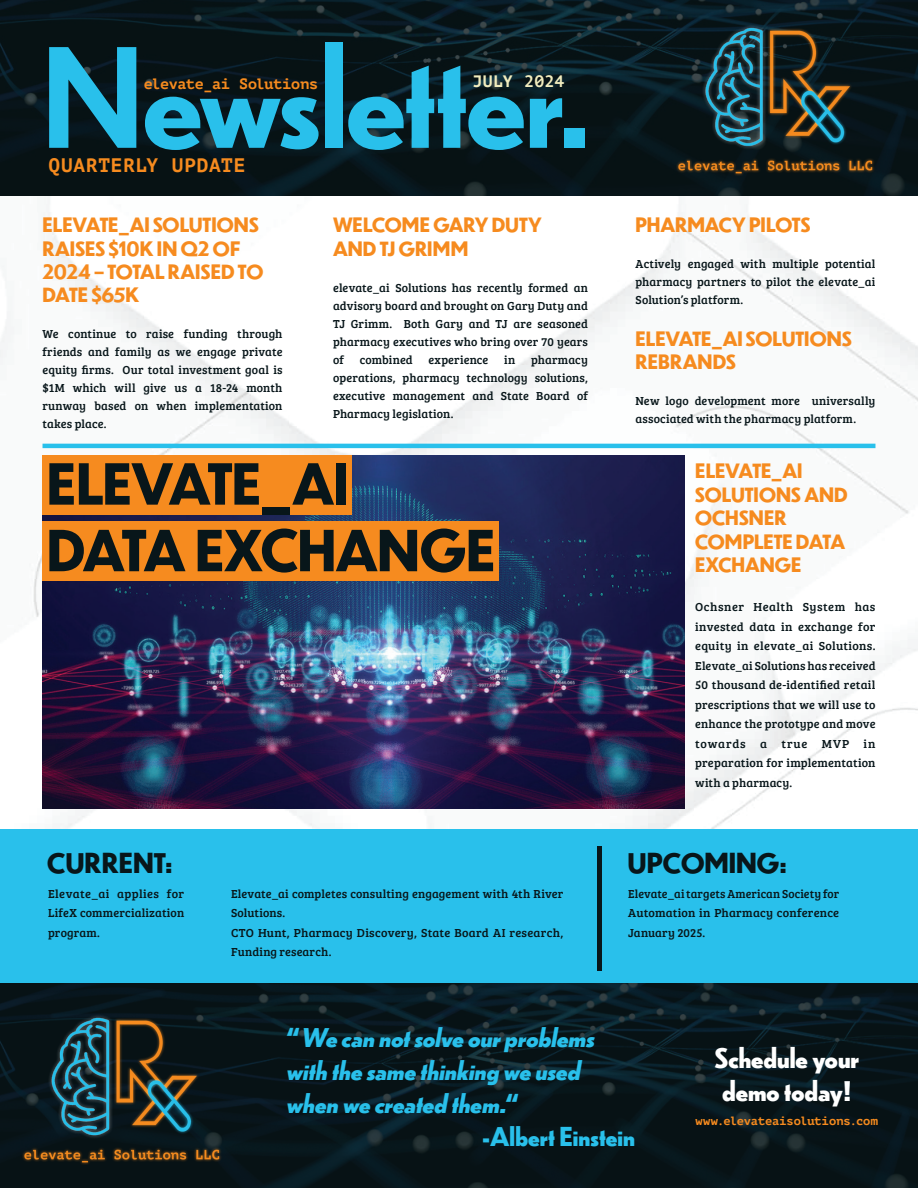
<style>
.page{position:relative;width:918px;height:1188px;background:#fff}
.page>*{position:absolute;margin:0;border:0;box-sizing:border-box;transform-origin:0 0}
.t1{font:500 135px "Dunbar Low";letter-spacing:-.015em;color:#29c0eb}
.t2{font:700 55.5px/66.6px "Dunbar Low";letter-spacing:-.015em;color:#08161a}
.t3{font:700 27px/32.4px "Dunbar Low";color:#fff}
.t4{font:700 27px "Dunbar Low";color:#08161a}
.t5{font:italic 700 25.5px "Dunbar Low";color:#29c0eb}
.t6{font:700 25.5px "Dunbar Low";letter-spacing:.005em;color:#29c0eb}
.t7{font:700 19.5px/23.4px "Dunbar Low";letter-spacing:-.005em;color:#f68b1f}
.t8{font:700 19.5px "PT Mono";letter-spacing:.035em;color:#f68b1f}
.t9{font:700 16.5px "PT Mono";letter-spacing:.015em;color:#f1ecbe}
.t10{font:700 15px "PT Mono";letter-spacing:-.015em;color:#f68b1f}
.t11{font:12px/19.5px "Bree Serif";letter-spacing:.01em;color:#08161a;text-align:justify}
.t12{font:700 12px "PT Mono";letter-spacing:-.005em;color:#f68b1f}
.s1{font-style:normal}
</style>
<div class="page">
<img style="left:0;top:983px;width:918px;height:205px">
<img style="left:0;top:196px;width:918px;height:633px">
<svg style="left:0;top:0;width:918px;height:196px;background:#08171c"></svg>
<img style="left:43px;top:455px;width:642px;height:354px">
<div style="left:43px;top:521px;width:456px;height:60px;background:#f68b1f"></div>
<div style="left:43px;top:455px;width:309px;height:60px;background:#f68b1f"></div>
<hr style="left:43px;top:444px;width:832px;height:4px;background:#29c0eb">
<div style="left:143px;top:297px;width:6px;height:8px;background:#fff"></div>
<div style="left:0;top:829px;width:918px;height:154px;background:#29c0eb"></div>
<hr style="left:597px;top:846px;width:4px;height:125px;background:#08161a">
<img style="left:675px;top:13px;width:204px;height:169px">
<img style="left:22px;top:1003px;width:204px;height:169px">
<h1 class="t1" style="left:43px;top:-1px;width:551px">Newsletter.</h1>
<h3 class="t9" style="left:472px;top:72px;width:93px">JULY 2024</h3>
<p class="t10" style="left:144px;top:75px;width:176px">elevate_ai Solutions</p>
<h3 class="t8" style="left:48px;top:153px;width:198px">QUARTERLY UPDATE</h3>
<h3 class="t7" style="left:43px;top:213px;width:222px">ELEVATE_AI SOLUTIONS<br>RAISES $10K IN Q2 OF<br>2024 – TOTAL RAISED TO<br>DATE $65K</h3>
<p class="t11" style="left:43px;top:325px;width:241px;line-height:18px">We continue to raise funding through friends and family as we engage private equity firms. Our total investment goal is $1M which will give us a 18-24 month runway based on when implementation takes place.</p>
<h3 class="t7" style="left:333px;top:213px;width:210px">WELCOME GARY DUTY<br>AND TJ GRIMM</h3>
<p class="t11" style="left:333px;top:278px;width:257px;line-height:18px">elevate_ai Solutions has recently formed an advisory board and brought on Gary Duty and TJ Grimm. Both Gary and TJ are seasoned pharmacy executives who bring over 70 years of</p>
<p class="t11" style="left:360px;top:349px;width:54px">combined</p>
<p class="t11" style="left:429px;top:349px;width:61px">experience</p>
<p class="t11" style="left:504px;top:349px;width:12px">in</p>
<p class="t11" style="left:333px;top:350px;width:256px;line-height:18px;text-indent:198px">pharmacy operations, pharmacy technology solutions, executive management and State Board of Pharmacy legislation.</p>
<h2 class="t2" style="left:47px;top:449px;width:450px">ELEVATE_AI<br>DATA EXCHANGE</h2>
<h3 class="t7" style="left:636px;top:213px;width:176px">PHARMACY PILOTS</h3>
<p class="t11" style="left:636px;top:254px;width:241px;line-height:18px">Actively engaged with multiple potential pharmacy partners to pilot the elevate_ai Solution’s platform.</p>
<h3 class="t7" style="left:636px;top:326px;width:218px">ELEVATE_AI SOLUTIONS<br>REBRANDS</h3>
<p class="t11" style="left:636px;top:391px;width:241px;line-height:18px">New logo development more universally associated with the pharmacy platform.</p>
<h3 class="t7" style="left:695px;top:459px;width:154px">ELEVATE_AI<br>SOLUTIONS AND<br>OCHSNER<br>COMPLETE DATA<br>EXCHANGE</h3>
<p class="t11" style="left:695px;top:597px;width:182px">Ochsner Health System has invested data in exchange for equity in elevate_ai Solutions.<br>Elevate_ai Solutions has received 50 thousand de-identified retail prescriptions that we will use to enhance the prototype and move towards a true MVP in preparation for implementation with a pharmacy.</p>
<h3 class="t4" style="left:628px;top:843px;width:161px">UPCOMING:</h3>
<h3 class="t4" style="left:47px;top:843px;width:127px">CURRENT:</h3>
<p class="t11" style="left:48px;top:883px;width:138px">Elevate_ai applies for LifeX commercialization program.</p>
<p class="t11" style="left:231px;top:883px;width:334px;text-align:left">Elevate_ai completes consulting engagement with 4th River Solutions.<br>CTO Hunt, Pharmacy Discovery, State Board AI research, Funding research.</p>
<p class="t11" style="left:628px;top:883px;width:213px">Elevate_ai targets American Society for Automation in Pharmacy conference January 2025.</p>
<h3 class="t5" style="left:286px;top:1019px;width:316px"><span class="s1">“</span> Wecan notsolveourproblems</h3>
<h3 class="t5" style="left:286px;top:1052px;width:302px">with thesamethinking weused</h3>
<h3 class="t5" style="left:286px;top:1085px;width:235px">when wecreated them.<span class="s1">“</span></h3>
<h3 class="t6" style="left:482px;top:1118px;width:154px">-Albert Einstein</h3>
<h3 class="t3" style="left:715px;top:1041px;width:146px">Schedule your demo today!</h3>
<p class="t12" style="left:695px;top:1113px;width:184px">www.elevateaisolutions.com</p>
</div>
